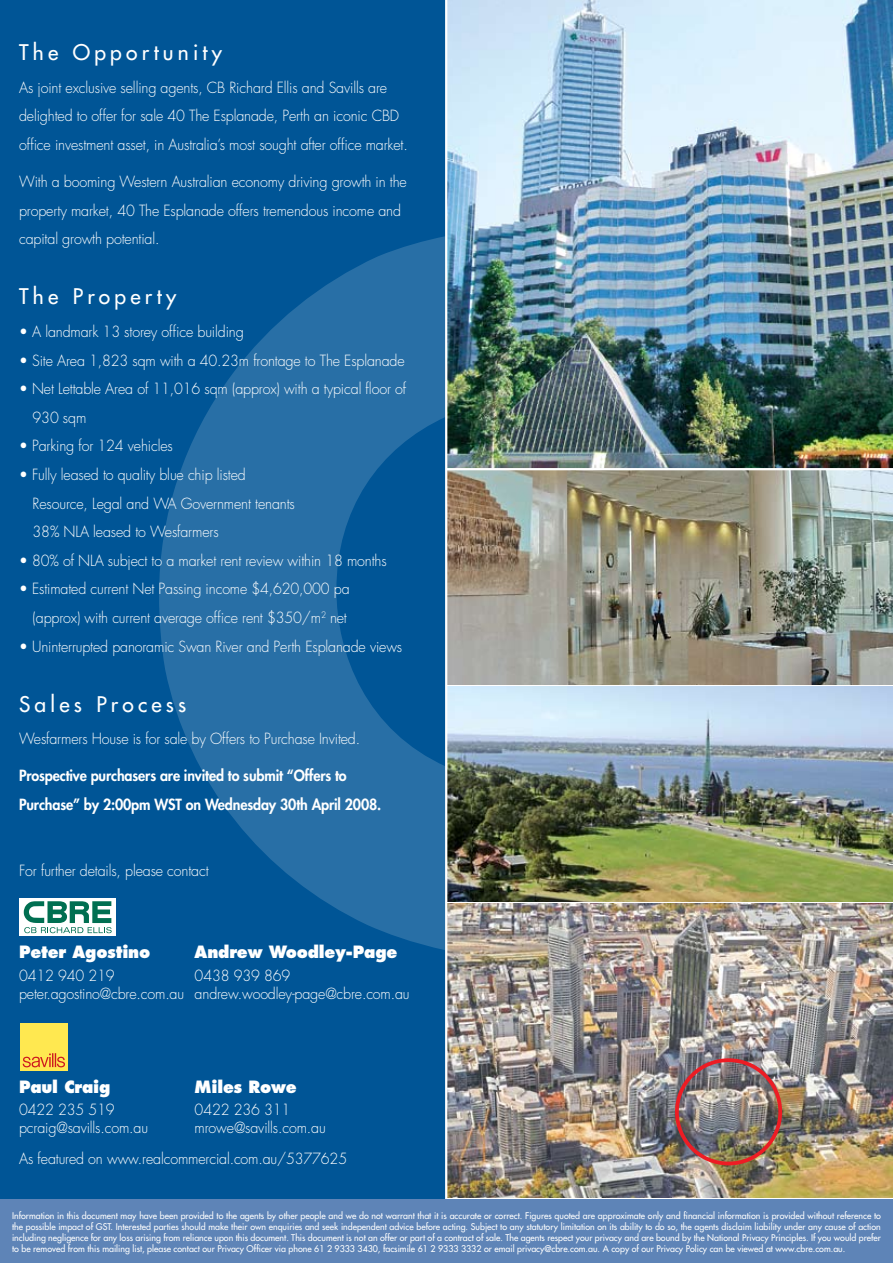
<style>
.page{position:relative;width:893px;height:1263px;background:#fff}
.page>*{position:absolute;margin:0;border:0;box-sizing:border-box;transform-origin:0 0}
.sub_heads{font:500 21px "Futura Std";letter-spacing:.2em;color:#fff}
.Body_Backp{font:800 16.5px "Futura Std";letter-spacing:-.01em;color:#fff;scale:.95 1}
.Body_Backp-2{font:300 15px/28.7px "Futura Std";letter-spacing:-.01em;color:#fff;scale:.95 1}
.Body_Backp-3{font:800 15px/28.7px "Futura Std";letter-spacing:-.01em;color:#fff;scale:.95 1}
.t1{font:500 9px/10.8px "Futura Std";color:#fff;text-align:justify}
</style>
<div class="page">
<img style="left:447px;top:0;width:446px;height:684px">
<div style="left:0;top:0;width:446px;height:1199px;background:#005596"></div>
<img style="left:447px;top:904px;width:446px;height:293px">
<svg style="left:159px;top:236px;width:286px;height:714px;fill:#286fa6"></svg>
<hr style="left:446px;top:468px;width:447px;height:2px;background:#fff">
<div style="left:20px;top:1023px;width:48px;height:47px;background:#ffe850"></div>
<svg style="left:23px;top:1053px;width:42px;height:14px"></svg>
<img style="left:447px;top:686px;width:446px;height:215px">
<hr style="left:445px;top:0;width:2px;height:1200px;background:#fff">
<div style="left:19px;top:898px;width:97px;height:38px;background:#fff"></div>
<svg style="left:24px;top:901px;width:88px;height:32px"></svg>
<div style="left:675px;top:1058px;width:107px;height:107px;border:4px solid #ed1c24;border-radius:50%"></div>
<div style="left:0;top:1199px;width:893px;height:64px;background:#5e84b7"></div>
<p class="sub_heads" style="left:19px;top:39px;width:204px">The Opportunity</p>
<p class="Body_Backp-2" style="left:19px;top:73px;width:411px">As joint exclusive selling agents, CB Richard Ellis and Savills are delighted to offer for sale 40 The Esplanade, Perth an iconic CBD office investment asset, in Australia’s most sought after office market.</p>
<p class="Body_Backp-2" style="left:19px;top:168px;width:410px">With a booming Western Australian economy driving growth in the property market, 40 The Esplanade offers tremendous income and capital growth potential.</p>
<p class="sub_heads" style="left:19px;top:283px;width:159px">The Property</p>
<p class="Body_Backp-2" style="left:19px;top:318px;width:238px">• A landmark 13 storey office building</p>
<p class="Body_Backp-2" style="left:19px;top:346px;width:407px">• Site Area 1,823 sqm with a 40.23m frontage to The Esplanade</p>
<p class="Body_Backp-2" style="left:33px;top:375px;width:395px;text-indent:-13px">• Net Lettable Area of 11,016 sqm (approx) with a typical floor of<br>930 sqm</p>
<p class="Body_Backp-2" style="left:19px;top:432px;width:163px">• Parking for 124 vehicles</p>
<p class="Body_Backp-2" style="left:33px;top:461px;width:278px;text-indent:-13px">• Fully leased to quality blue chip listed<br>Resource, Legal and WA Government tenants<br>38% NLA leased to Wesfarmers</p>
<p class="Body_Backp-2" style="left:19px;top:546px;width:388px">• 80% of NLA subject to a market rent review within 18 months</p>
<p class="Body_Backp-2" style="left:19px;top:575px;width:350px;text-align:right">• Estimated current Net Passing income $4,620,000 pa (approx) with current average office rent $350/m<sup>2</sup> net</p>
<p class="Body_Backp-2" style="left:19px;top:632px;width:405px">• Uninterrupted panoramic Swan River and Perth Esplanade views</p>
<p class="sub_heads" style="left:19px;top:691px;width:169px">Sales Process</p>
<p class="Body_Backp-2" style="left:19px;top:725px;width:361px">Wesfarmers House is for sale by Offers to Purchase Invited.</p>
<p class="Body_Backp-3" style="left:19px;top:762px;width:383px">Prospective purchasers are invited to submit “Offers to<br>Purchase” by 2:00pm WST on Wednesday 30th April 2008.</p>
<p class="Body_Backp-2" style="left:19px;top:857px;width:201px">For further details, please contact</p>
<p class="Body_Backp" style="left:19px;top:942px;width:140px">Peter Agostino</p>
<p class="Body_Backp" style="left:195px;top:942px;width:215px">Andrew Woodley-Page</p>
<p class="Body_Backp-2" style="left:19px;top:961px;width:102px">0412 940 219</p>
<p class="Body_Backp-2" style="left:19px;top:966px;width:413px;line-height:18px;text-indent:176px">0438 939 869 peter.agostino@cbre.com.au andrew.woodley-page@cbre.com.au</p>
<p class="Body_Backp" style="left:19px;top:1076px;width:98px">Paul Craig</p>
<p class="Body_Backp" style="left:195px;top:1076px;width:109px">Miles Rowe</p>
<p class="Body_Backp-2" style="left:19px;top:1096px;width:102px">0422 235 519</p>
<p class="Body_Backp-2" style="left:195px;top:1096px;width:102px">0422 236 311</p>
<p class="Body_Backp-2" style="left:19px;top:1114px;width:137px">pcraig@savills.com.au</p>
<p class="Body_Backp-2" style="left:195px;top:1114px;width:139px">mrowe@savills.com.au</p>
<p class="Body_Backp-2" style="left:19px;top:1145px;width:347px">As featured on www.realcommercial.com.au/5377625</p>
<p class="t1" style="left:12px;top:1211px;width:870px">Information in this document may have been provided to the agents by other people and we do not warrant that it is accurate or correct. Figures quoted are approximate only and financial information is provided without reference to the possible impact of GST. Interested parties should make their own enquiries and seek independent advice before acting. Subject to any statutory limitation on its ability to do so, the agents disclaim liability under any cause of action including negligence for any loss arising from reliance upon this document. This document is not an offer or part of a contract of sale. The agents respect your privacy and are bound by the National Privacy Principles. If you would prefer to be removed from this mailing list, please contact our Privacy Officer via phone 61 2 9333 3430, facsimile 61 2 9333 3332 or email privacy@cbre.com.au. A copy of our Privacy Policy can be viewed at www.cbre.com.au.</p>
</div>
